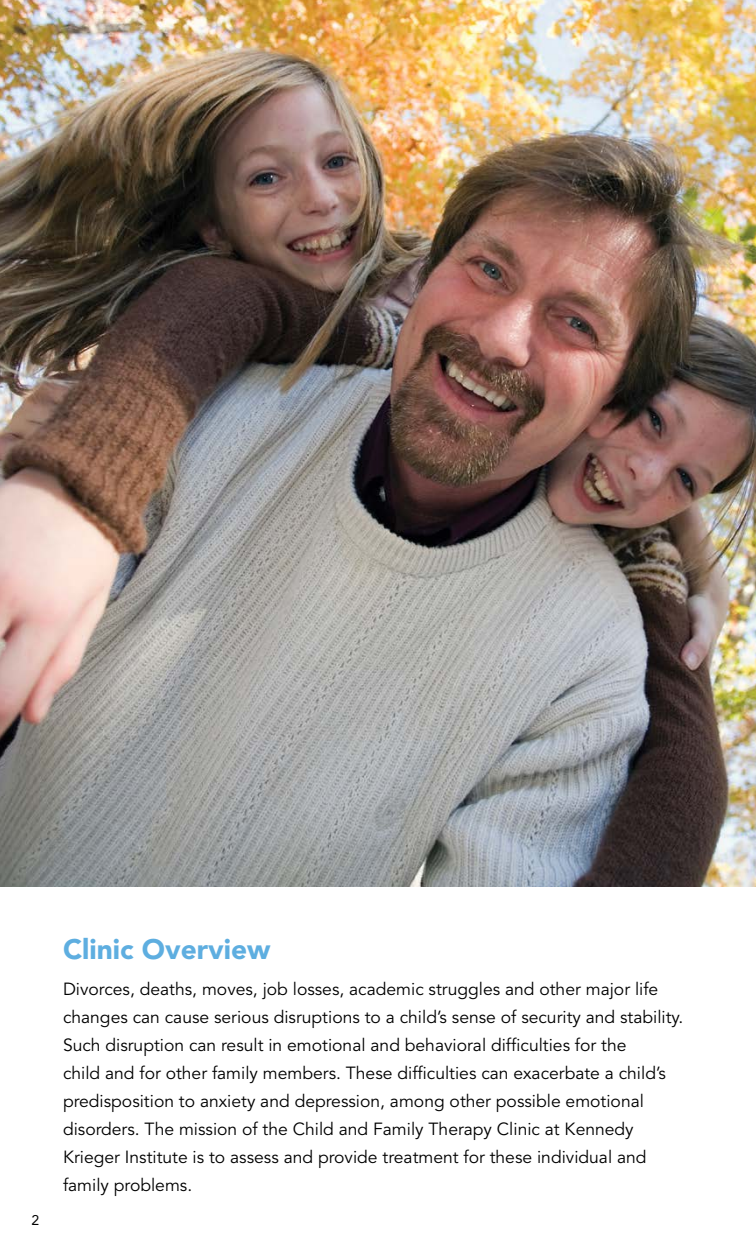
<style>
.page{position:relative;width:756px;height:1260px;background:#fff}
.page>*{position:absolute;margin:0;border:0;box-sizing:border-box;transform-origin:0 0}
.t1{font:900 28px "Avenir";color:#5eaee0}
.t2{font:17.5px/28px "Avenir";color:#000}
.t3{font:14px "Avenir";color:#000}
</style>
<div class="page">
<img style="left:0;top:0;width:756px;height:886px">
<p class="t3" style="left:32px;top:1212px;width:9px">2</p>
<h1 class="t1" style="left:63px;top:932px;width:209px">Clinic Overview</h1>
<p class="t2" style="left:63px;top:975px;width:622px">Divorces, deaths, moves, job losses, academic struggles and other major life changes can cause serious disruptions to a child’s sense of security and stability.<br>Such disruption can result in emotional and behavioral difficulties for the<br>child and for other family members. These difficulties can exacerbate a child’s predisposition to anxiety and depression, among other possible emotional disorders. The mission of the Child and Family Therapy Clinic at Kennedy Krieger Institute is to assess and provide treatment for these individual and family problems.</p>
</div>
